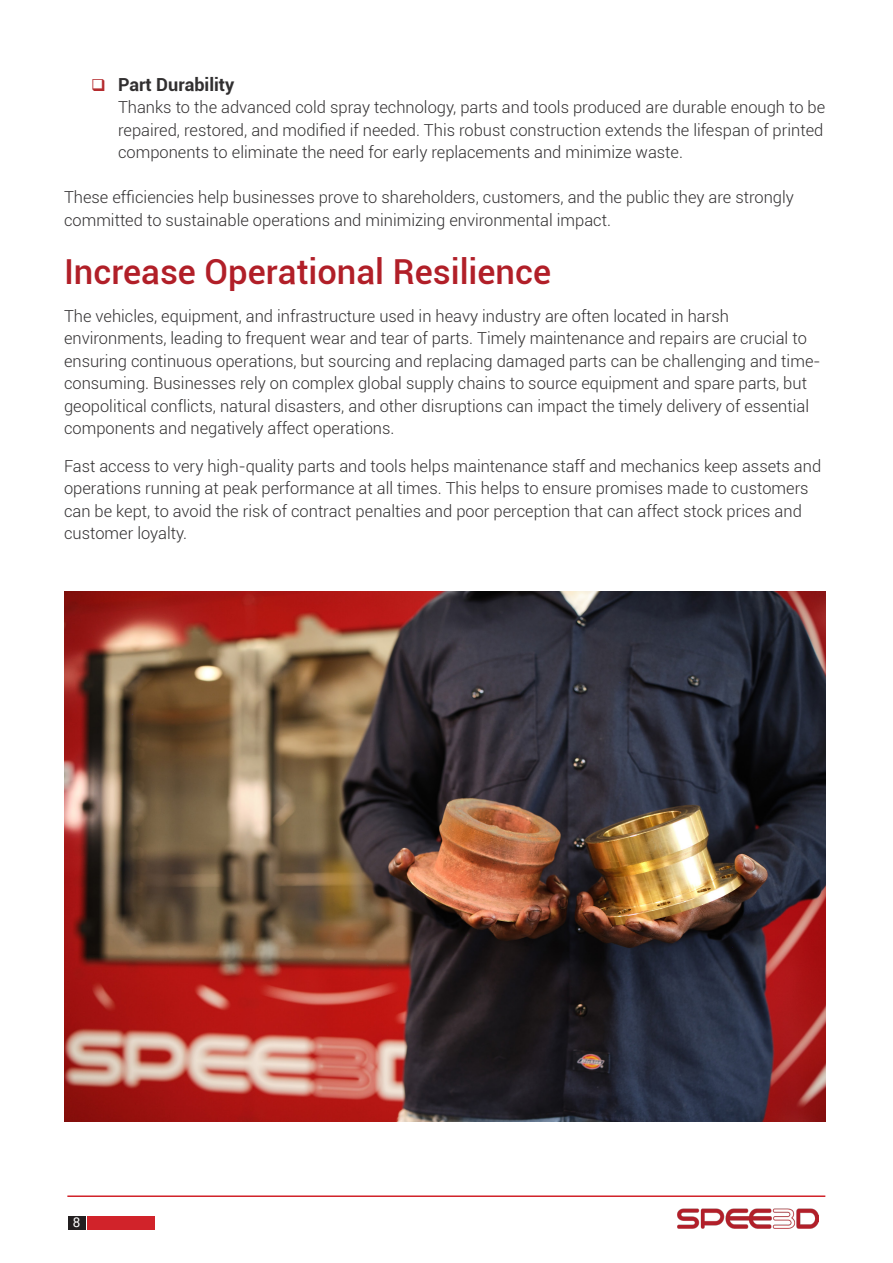
<style>
.page{position:relative;width:893px;height:1263px;background:#fff}
.page>*{position:absolute;margin:0;border:0;box-sizing:border-box;transform-origin:0 0}
.bullets_point{font:500 34.5px "Roboto";color:#b11f28}
.t1{font:700 18px "Roboto";color:#312f30}
.body_text{font:300 16.5px/22.5px "Roboto";color:#312f30}
.bullets_point-2{font:300 16.5px/22.5px "Roboto";color:#312f30;text-align:justify}
.t2{font:13.5px "Roboto";color:#fff}
</style>
<div class="page">
<img style="left:678px;top:1208px;width:140px;height:20px">
<hr style="left:67px;top:1195px;width:758px;height:2px;background:#d1232a">
<div style="left:87px;top:1216px;width:68px;height:14px;background:#d1232a"></div>
<div style="left:68px;top:1216px;width:18px;height:14px;background:#231f20"></div>
<img style="left:64px;top:592px;width:761px;height:529px">
<p class="t1" style="left:118px;top:72px;width:118px">Part Durability</p>
<p class="bullets_point-2" style="left:118px;top:96px;width:709px">Thanks to the advanced cold spray technology, parts and tools produced are durable enough to be repaired, restored, and modified if needed. This robust construction extends the lifespan of printed components to eliminate the need for early replacements and minimize waste.</p>
<p class="bullets_point-2" style="left:64px;top:186px;width:731px">These efficiencies help businesses prove to shareholders, customers, and the public they are strongly committed to sustainable operations and minimizing environmental impact.</p>
<p class="bullets_point" style="left:64px;top:248px;width:489px">Increase Operational Resilience</p>
<p class="body_text" style="left:64px;top:304px;width:758px">The vehicles, equipment, and infrastructure used in heavy industry are often located in harsh environments, leading to frequent wear and tear of parts. Timely maintenance and repairs are crucial to ensuring continuous operations, but sourcing and replacing damaged parts can be challenging and time&shy;consuming. Businesses rely on complex global supply chains to source equipment and spare parts, but geopolitical conflicts, natural disasters, and other disruptions can impact the timely delivery of essential components and negatively affect operations.</p>
<p class="body_text" style="left:64px;top:454px;width:759px">Fast access to very high-quality parts and tools helps maintenance staff and mechanics keep assets and operations running at peak performance at all times. This helps to ensure promises made to customers can be kept, to avoid the risk of contract penalties and poor perception that can affect stock prices and customer loyalty.</p>
<p class="t2" style="left:73px;top:1213px;width:9px">8</p>
</div>
